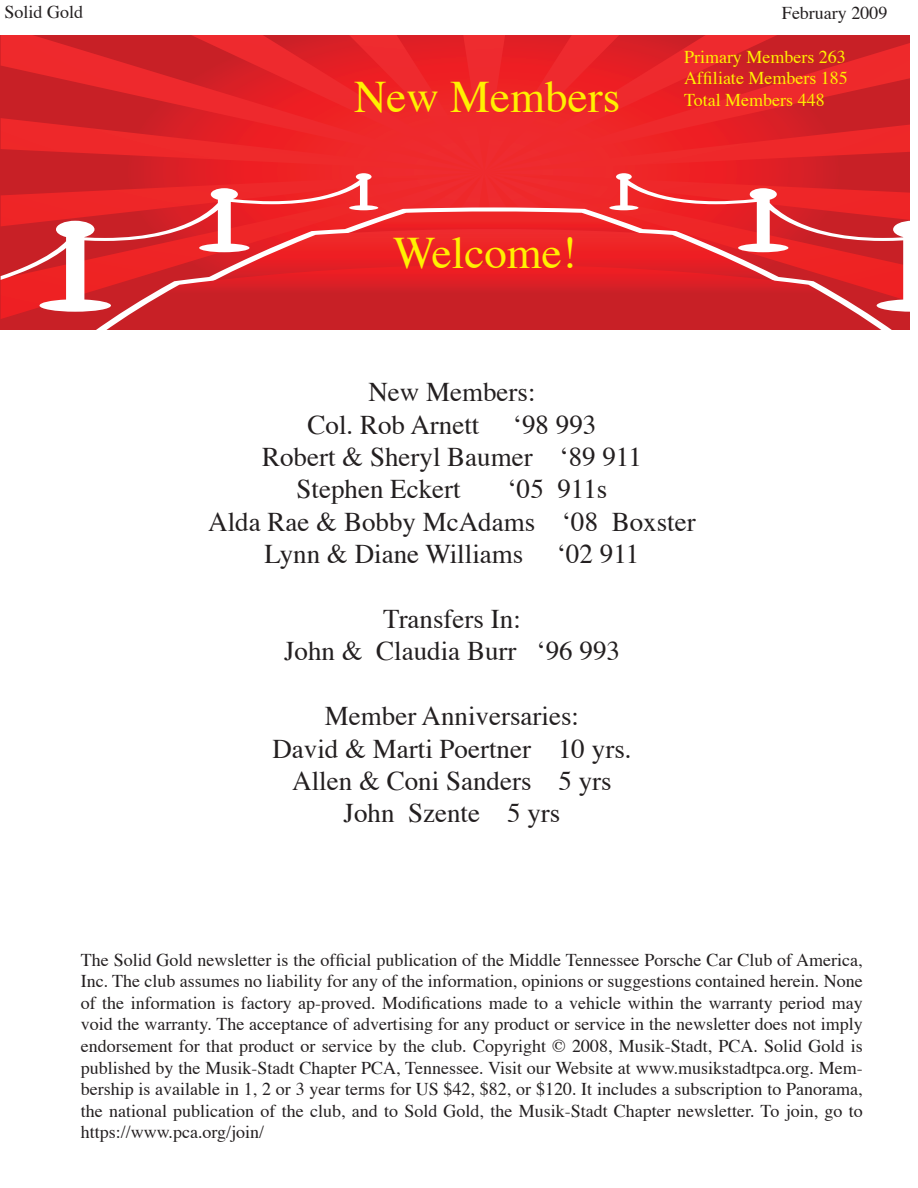
<style>
.page{position:relative;width:918px;height:1188px;background:#fff}
.page>*{position:absolute;margin:0;border:0;box-sizing:border-box;transform-origin:0 0}
.t1{font:45px "Times";color:#fff101}
.t2{font:27px/32.4px "Times";color:#231f20;text-align:center}
.t3{font:18px/21.6px "Times";color:#231f20;text-align:justify}
.t4{font:18px/21.6px "Times";color:#fff101;text-align:justify}
</style>
<div class="page">
<svg style="left:1px;top:36px;width:909px;height:294px;background:#e22428"></svg>
<svg style="left:1px;top:173px;width:909px;height:139px;background:#e84043"></svg>
<svg style="left:91px;top:207px;width:806px;height:123px;background:#dc3e42"></svg>
<svg style="left:186px;top:211px;width:616px;height:47px;background:#ed3d40"></svg>
<svg style="left:102px;top:258px;width:784px;height:72px;background:#d4272c"></svg>
<p class="t3" style="left:4px;top:0;width:80px">Solid Gold</p>
<p class="t3" style="left:782px;top:1px;width:107px">February 2009</p>
<h1 class="t1" style="left:354px;top:55px;width:268px">New Members</h1>
<h1 class="t1" style="left:393px;top:211px;width:185px">Welcome!</h1>
<p class="t4" style="left:684px;top:44px;width:165px">Primary Members 263<br>Affiliate Members 185<br>Total Members 448</p>
<h2 class="t2" style="left:368px;top:374px;width:169px">New Members:</h2>
<h2 class="t2" style="left:308px;top:406px;width:290px">Col. Rob Arnett ‘98 993</h2>
<h2 class="t2" style="left:262px;top:438px;width:381px">Robert &amp; Sheryl Baumer ‘89 911</h2>
<h2 class="t2" style="left:297px;top:471px;width:166px">Stephen Eckert</h2>
<h2 class="t2" style="left:508px;top:471px;width:101px">‘05 911s</h2>
<h2 class="t2" style="left:208px;top:503px;width:489px">Alda Rae &amp; Bobby McAdams ‘08 Boxster</h2>
<h2 class="t2" style="left:265px;top:536px;width:260px">Lynn &amp; Diane Williams</h2>
<h2 class="t2" style="left:557px;top:536px;width:84px">‘02 911</h2>
<h2 class="t2" style="left:284px;top:600px;width:337px">Transfers In:<br>John &amp; Claudia Burr ‘96 993</h2>
<h2 class="t2" style="left:272px;top:698px;width:361px">Member Anniversaries:<br>David &amp; Marti Poertner 10 yrs.<br>Allen &amp; Coni Sanders 5 yrs<br>John Szente 5 yrs</h2>
<p class="t3" style="left:81px;top:947px;width:784px">The Solid Gold newsletter is the official publication of the Middle Tennessee Porsche Car Club of America, Inc. The club assumes no liability for any of the information, opinions or suggestions contained herein. None of the information is factory ap-proved. Modifications made to a vehicle within the warranty period may void the warranty. The acceptance of advertising for any product or service in the newsletter does not imply endorsement for that product or service by the club. Copyright © 2008, Musik-Stadt, PCA. Solid Gold is published by the Musik-Stadt Chapter PCA, Tennessee. Visit our Website at www.musikstadtpca.org. Mem&shy;bership is available in 1, 2 or 3 year terms for US $42, $82, or $120. It includes a subscription to Panorama, the national publication of the club, and to Sold Gold, the Musik-Stadt Chapter newsletter. To join, go to https://www.pca.org/join/</p>
</div>
